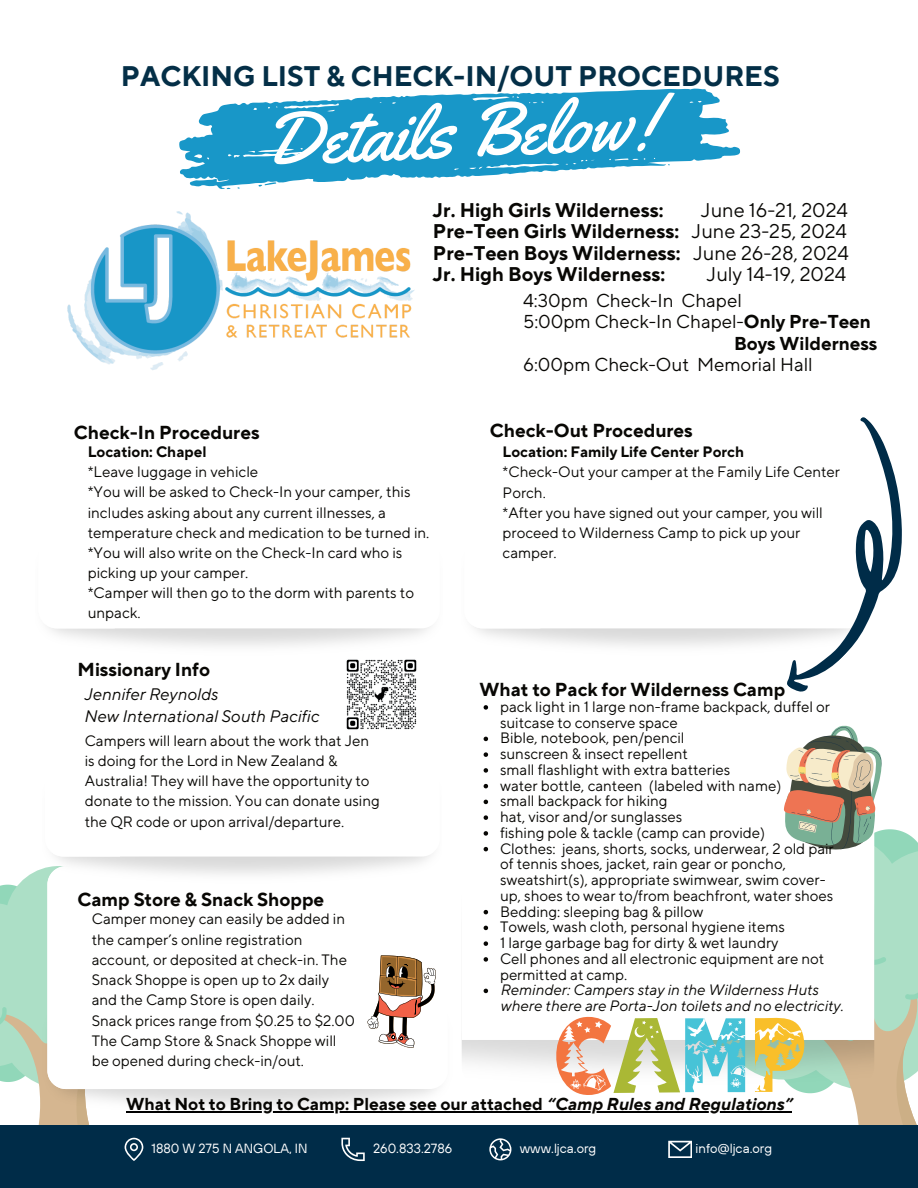
<style>
.page{position:relative;width:918px;height:1188px;background:#fff}
.page>*{position:absolute;margin:0;border:0;box-sizing:border-box;transform-origin:0 0}
.t1{font:74.7px "Yellowtail";color:#fff}
.t2{font:700 28.2px "TT Norms Pro";color:#042f47}
.t3{font:700 19.8px/21.3px "TT Norms Pro";color:#080704;text-align:justify}
.t4{font:19.8px "TT Norms Pro";color:#080704}
.t5{font:700 18.75px "TT Norms Pro";color:#080704}
.t6{font:18.6px "TT Norms Pro";color:#080704}
.t7{font:700 18.6px "TT Norms Pro";color:#080704}
.t8{font:700 17.25px "TT Norms Pro";color:#080704}
.t9{font:italic 16.65px/22.5px "TT Norms Pro";color:#080704}
.t10{font:15px/15.8px "TT Norms Pro";color:#080704}
.t11{font:italic 15px/15.8px "TT Norms Pro";color:#080704}
.t12{font:700 15px "TT Norms Pro";color:#080704}
.t13{font:13.2px "TT Hoves";color:#fff}
.s1{font-weight:400}
.s2{font-weight:700}
.s3{font-style:italic}
</style>
<div class="page">
<svg style="left:179px;top:88px;width:561px;height:102px;fill:#1897c8"></svg>
<svg style="left:259px;top:182px;width:17px;height:5px"></svg>
<div style="left:0;top:1125px;width:918px;height:63px;background:#002c48"></div>
<img style="left:67px;top:211px;width:348px;height:159px">
<hr style="left:126px;top:1111px;width:420px;height:1px;background:#000">
<hr style="left:546px;top:1111px;width:246px;height:1px;background:#000">
<svg style="left:489px;top:1138px;width:22px;height:22px"></svg>
<svg style="left:341px;top:1138px;width:24px;height:23px"></svg>
<svg style="left:668px;top:1141px;width:24px;height:17px"></svg>
<img style="left:214px;top:1089px;width:239px;height:24px">
<svg style="left:0;top:868px;width:214px;height:293px"></svg>
<svg style="left:367px;top:956px;width:69px;height:92px"></svg>
<img style="left:43px;top:857px;width:385px;height:26px">
<img style="left:346px;top:659px;width:71px;height:71px">
<img style="left:462px;top:1040px;width:292px;height:45px">
<svg style="left:786px;top:417px;width:116px;height:275px"></svg>
<svg style="left:783px;top:725px;width:135px;height:205px"></svg>
<svg style="left:556px;top:1016px;width:189px;height:79px"></svg>
<svg style="left:754px;top:950px;width:164px;height:175px"></svg>
<svg style="left:483px;top:705px;width:6px;height:289px"></svg>
<h2 class="t2" style="left:121px;top:55px;width:660px">PACKING LIST &amp; CHECK-IN/OUT PROCEDURES</h2>
<h1 class="t1" style="left:261px;top:91px;width:395px;rotate:-2deg">Details Below!</h1>
<h3 class="t3" style="left:433px;top:198px;width:232px">Jr. High Girls Wilderness:</h3>
<h3 class="t3" style="left:433px;top:198px;width:418px;text-indent:268px"><span class="s1">June 16-21, 2024<br></span>Pre-Teen Girls Wilderness: <span class="s1">June 23-25, 2024<br></span>Pre-Teen Boys Wilderness: <span class="s1">June 26-28, 2024<br></span>Jr. High Boys Wilderness:</h3>
<h3 class="t4" style="left:707px;top:260px;width:141px">July 14-19, 2024</h3>
<p class="t5" style="left:74px;top:419px;width:187px">Check-In Procedures</p>
<p class="t12" style="left:88px;top:441px;width:120px">Location: Chapel</p>
<p class="t10" style="left:88px;top:461px;width:343px;line-height:20.1px">*Leave luggage in vehicle<br>*You will be asked to Check-In your camper, this includes asking about any current illnesses, a temperature check and medication to be turned in. *You will also write on the Check-In card who is picking up your camper.<br>*Camper will then go to the dorm with parents to unpack.</p>
<p class="t5" style="left:78px;top:656px;width:134px">Missionary Info</p>
<p class="t9" style="left:84px;top:681px;width:236px">Jennifer Reynolds<br>New International South Pacific</p>
<p class="t10" style="left:85px;top:729px;width:297px;line-height:20.2px">Campers will learn about the work that Jen is doing for the Lord in New Zealand &amp; Australia! They will have the opportunity to donate to the mission. You can donate using the QR code or upon arrival/departure.</p>
<p class="t5" style="left:78px;top:886px;width:248px">Camp Store &amp; Snack Shoppe</p>
<p class="t10" style="left:92px;top:908px;width:265px;line-height:20.2px">Camper money can easily be added in the camper’s online registration account, or deposited at check-in. The Snack Shoppe is open up to 2x daily and the Camp Store is open daily.<br>Snack prices range from $0.25 to $2.00<br>The Camp Store &amp; Snack Shoppe will be opened during check-in/out.</p>
<p class="t6" style="left:523px;top:287px;width:220px">4:30pm Check-In Chapel</p>
<p class="t6" style="left:523px;top:308px;width:349px">5:00pm Check-In Chapel-<span class="s2">Only Pre-Teen</span></p>
<p class="t7" style="left:734px;top:329px;width:145px">Boys Wilderness</p>
<p class="t6" style="left:523px;top:351px;width:291px">6:00pm Check-Out Memorial Hall</p>
<p class="t5" style="left:490px;top:416px;width:204px">Check-Out Procedures</p>
<p class="t12" style="left:503px;top:441px;width:243px">Location: Family Life Center Porch</p>
<p class="t10" style="left:503px;top:461px;width:339px;line-height:20.2px">*Check-Out your camper at the Family Life Center<br>Porch.<br>*After you have signed out your camper, you will proceed to Wilderness Camp to pick up your camper.</p>
<p class="t5" style="left:480px;top:675px;width:307px">What to Pack for Wilderness Camp</p>
<p class="t10" style="left:500px;top:698px;width:335px">pack light in 1 large non-frame backpack, duffel or suitcase to conserve space<br>Bible, notebook, pen/pencil<br>sunscreen &amp; insect repellent<br>small flashlight with extra batteries<br>water bottle, canteen (labeled with name)<br>small backpack for hiking<br>hat, visor and/or sunglasses<br>fishing pole &amp; tackle (camp can provide)<br>Clothes: jeans, shorts, socks, underwear, 2 old pair of tennis shoes, jacket, rain gear or poncho, sweatshirt(s), appropriate swimwear, swim cover&shy;up, shoes to wear to/from beachfront, water shoes Bedding: sleeping bag &amp; pillow<br>Towels, wash cloth, personal hygiene items<br>1 large garbage bag for dirty &amp; wet laundry<br>Cell phones and all electronic equipment are not permitted at camp.</p>
<p class="t11" style="left:500px;top:981px;width:345px">Reminder: Campers stay in the Wilderness Huts where there are Porta-Jon toilets and no electricity.</p>
<p class="t8" style="left:126px;top:1091px;width:667px">What Not to Bring to Camp: Please see our attached <span class="s3">“Camp Rules and Regulations”</span></p>
<p class="t13" style="left:152px;top:1140px;width:157px">1880 W 275 N ANGOLA, IN</p>
<p class="t13" style="left:520px;top:1140px;width:78px">www.ljca.org</p>
<p class="t13" style="left:696px;top:1140px;width:78px">info@ljca.org</p>
<p class="t13" style="left:373px;top:1140px;width:81px">260.833.2786</p>
</div>
